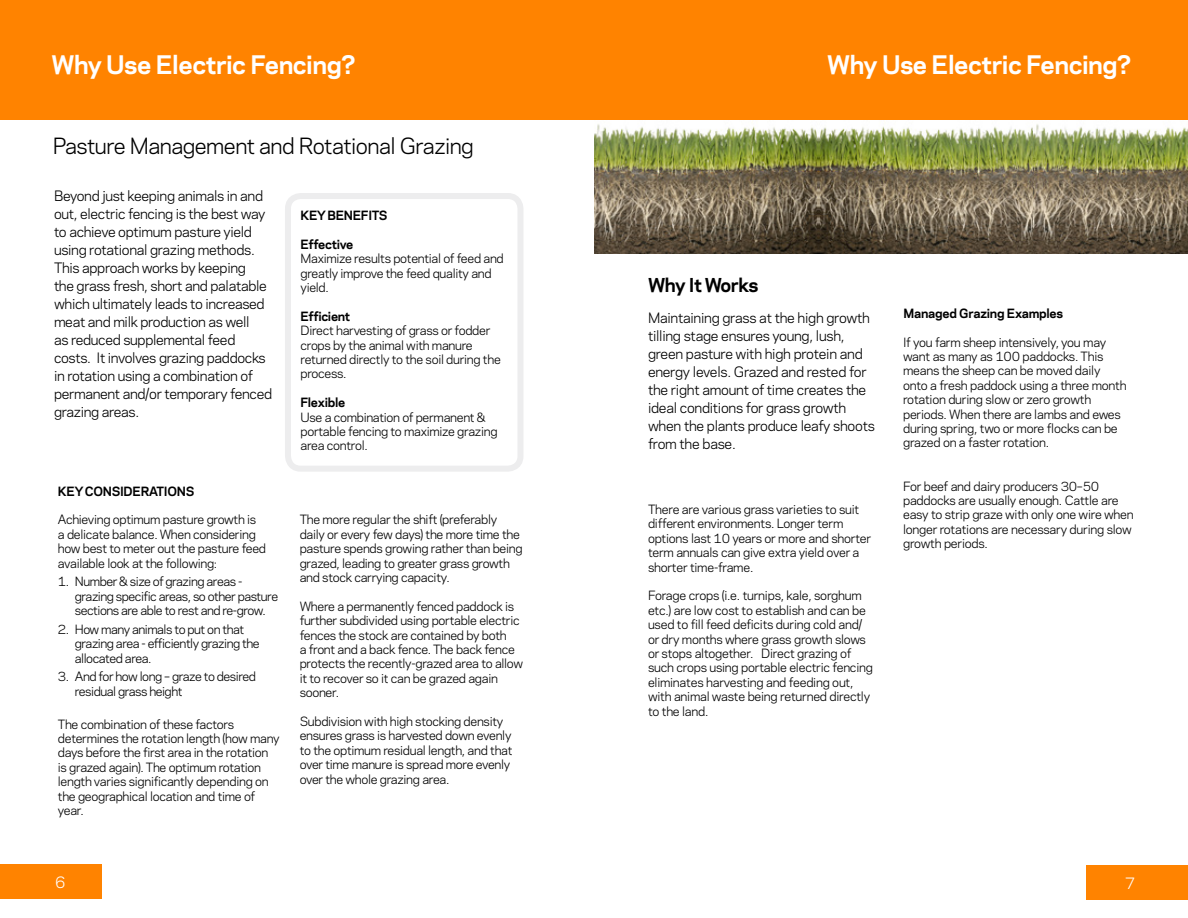
<style>
.page{position:relative;width:1188px;height:918px;background:#fff}
.page>*{position:absolute;margin:0;border:0;box-sizing:border-box;transform-origin:0 0}
.t1{font:700 24px "Galaxie Polaris";letter-spacing:-.02em;color:#fff}
.t2{font:21px "Galaxie Polaris";letter-spacing:-.025em;color:#000}
.t3{font:700 18px "Galaxie Polaris";letter-spacing:-.025em;color:#000}
.t4{font:15px "Galaxie Polaris";color:#fff}
.t5{font:13.5px/18px "Galaxie Polaris";letter-spacing:-.025em;color:#000}
.t6{font:12px/14.4px "Galaxie Polaris";letter-spacing:-.025em;color:#000}
.t7{font:700 12px "Galaxie Polaris";letter-spacing:-.025em;color:#000}
</style>
<div class="page">
<div style="left:1086px;top:865px;width:102px;height:35px;background:#ff8300"></div>
<div style="left:0;top:864px;width:102px;height:35px;background:#ff8300"></div>
<img style="left:594px;top:124px;width:439px;height:129px">
<img style="left:1033px;top:124px;width:155px;height:130px">
<div style="left:285px;top:193px;width:238px;height:279px;border:6px solid #ededee;border-radius:13px"></div>
<div style="left:0;top:0;width:1188px;height:120px;background:#ff8300"></div>
<h1 class="t1" style="left:52px;top:47px;width:306px">Why Use Electric Fencing?</h1>
<h1 class="t1" style="left:827px;top:47px;width:306px">Why Use Electric Fencing?</h1>
<h2 class="t2" style="left:53px;top:130px;width:423px">Pasture Management and Rotational Grazing</h2>
<p class="t5" style="left:54px;top:186px;width:220px">Beyond just keeping animals in and out, electric fencing is the best way to achieve optimum pasture yield using rotational grazing methods.<br>This approach works by keeping<br>the grass fresh, short and palatable which ultimately leads to increased meat and milk production as well<br>as reduced supplemental feed costs. It involves grazing paddocks in rotation using a combination of permanent and/or temporary fenced grazing areas.</p>
<p class="t7" style="left:58px;top:482px;width:138px">KEY CONSIDERATIONS</p>
<p class="t6" style="left:58px;top:512px;width:210px">Achieving optimum pasture growth is<br>a delicate balance. When considering how best to meter out the pasture feed available look at the following:</p>
<p class="t6" style="left:75px;top:574px;width:205px;text-indent:-17px">1. Number &amp; size of grazing areas - grazing specific areas, so other pasture sections are able to rest and re-grow.</p>
<p class="t6" style="left:75px;top:621px;width:186px;text-indent:-17px">2. How many animals to put on that grazing area - efficiently grazing the allocated area.</p>
<p class="t6" style="left:75px;top:669px;width:183px;text-indent:-17px">3. And for how long – graze to desired residual grass height</p>
<p class="t6" style="left:58px;top:716px;width:223px">The combination of these factors determines the rotation length (how many days before the first area in the rotation is grazed again). The optimum rotation length varies significantly depending on the geographical location and time of year.</p>
<p class="t7" style="left:301px;top:206px;width:89px">KEY BENEFITS</p>
<p class="t7" style="left:301px;top:235px;width:54px">Effective</p>
<p class="t6" style="left:301px;top:251px;width:205px">Maximize results potential of feed and greatly improve the feed quality and yield.</p>
<p class="t7" style="left:301px;top:307px;width:51px">Efficient</p>
<p class="t6" style="left:301px;top:323px;width:202px">Direct harvesting of grass or fodder crops by the animal with manure returned directly to the soil during the process.</p>
<p class="t7" style="left:301px;top:394px;width:46px">Flexible</p>
<p class="t6" style="left:301px;top:409px;width:199px">Use a combination of permanent &amp; portable fencing to maximize grazing area control.</p>
<p class="t6" style="left:300px;top:512px;width:224px">The more regular the shift (preferably daily or every few days) the more time the pasture spends growing rather than being grazed, leading to greater grass growth and stock carrying capacity.</p>
<p class="t6" style="left:300px;top:598px;width:225px">Where a permanently fenced paddock is further subdivided using portable electric fences the stock are contained by both<br>a front and a back fence. The back fence protects the recently-grazed area to allow it to recover so it can be grazed again sooner.</p>
<p class="t6" style="left:300px;top:714px;width:214px">Subdivision with high stocking density ensures grass is harvested down evenly to the optimum residual length, and that over time manure is spread more evenly over the whole grazing area.</p>
<h3 class="t3" style="left:648px;top:271px;width:112px">Why It Works</h3>
<p class="t5" style="left:648px;top:308px;width:228px">Maintaining grass at the high growth tilling stage ensures young, lush, green pasture with high protein and energy levels. Grazed and rested for the right amount of time creates the ideal conditions for grass growth when the plants produce leafy shoots from the base.</p>
<p class="t6" style="left:648px;top:501px;width:225px">There are various grass varieties to suit different environments. Longer term options last 10 years or more and shorter term annuals can give extra yield over a shorter time-frame.</p>
<p class="t6" style="left:648px;top:588px;width:226px">Forage crops (i.e. turnips, kale, sorghum etc.) are low cost to establish and can be used to fill feed deficits during cold and/ or dry months where grass growth slows or stops altogether. Direct grazing of such crops using portable electric fencing eliminates harvesting and feeding out, with animal waste being returned directly to the land.</p>
<p class="t7" style="left:904px;top:305px;width:161px">Managed Grazing Examples</p>
<p class="t6" style="left:903px;top:334px;width:225px">If you farm sheep intensively, you may want as many as 100 paddocks. This means the sheep can be moved daily onto a fresh paddock using a three month rotation during slow or zero growth periods. When there are lambs and ewes during spring, two or more flocks can be grazed on a faster rotation.</p>
<p class="t6" style="left:903px;top:478px;width:232px">For beef and dairy producers 30–50 paddocks are usually enough. Cattle are easy to strip graze with only one wire when longer rotations are necessary during slow growth periods.</p>
<p class="t4" style="left:55px;top:871px;width:12px">6</p>
<p class="t4" style="left:1125px;top:872px;width:12px">7</p>
</div>
